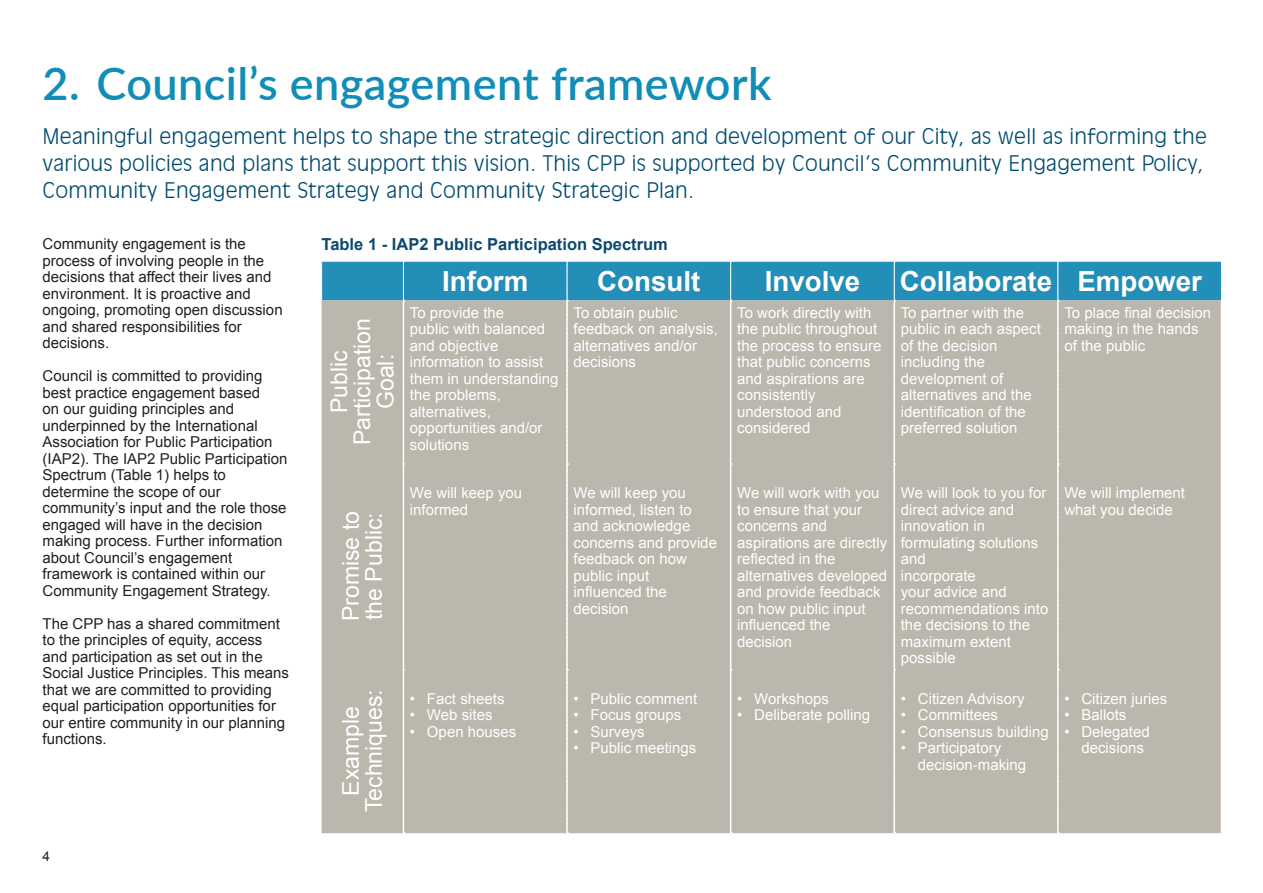
<style>
.page{position:relative;width:1263px;height:893px;background:#fff}
.page>*{position:absolute;margin:0;border:0;box-sizing:border-box;transform-origin:0 0}
.HEADING{font:600 45px "Lato";letter-spacing:.01em;color:#118eb7}
.t1{font:700 27.75px "Arial";color:#fff}
.t2{font:23.1px/23.1px "Arial";color:#fff;text-align:center}
.SUB_HEADINGS{font:300 21px/27px "Incised 901 BT";letter-spacing:.01em;color:#004b6e}
.COPY{font:700 16.5px "Arial";color:#0b4a6e}
.COPY-2{font:15px/16.5px "Arial";color:#fff}
.COPY-3{font:15px/16.5px "Arial";color:#231f20}
.t3{font:13.5px "Arial";color:#231f20}
</style>
<div class="page">
<svg style="left:322px;top:261px;width:900px;height:572px;background:#b3b5af"></svg>
<p class="HEADING" style="left:43px;top:51px;width:730px">2. Council’s engagement framework</p>
<p class="SUB_HEADINGS" style="left:43px;top:122px;width:1166px">Meaningful engagement helps to shape the strategic direction and development of our City, as well as informing the various policies and plans that support this vision. This CPP is supported by Council’s Community Engagement Policy,<br>Community Engagement Strategy and Community Strategic Plan.</p>
<p class="COPY-3" style="left:43px;top:236px;width:242px">Community engagement is the process of involving people in the decisions that affect their lives and environment. It is proactive and ongoing, promoting open discussion and shared responsibilities for decisions.</p>
<p class="COPY-3" style="left:43px;top:368px;width:246px">Council is committed to providing best practice engagement based<br>on our guiding principles and underpinned by the International Association for Public Participation (IAP2). The IAP2 Public Participation Spectrum (Table 1) helps to determine the scope of our community’s input and the role those engaged will have in the decision making process. Further information about Council’s engagement framework is contained within our Community Engagement Strategy.</p>
<p class="COPY-3" style="left:43px;top:615px;width:248px">The CPP has a shared commitment to the principles of equity, access and participation as set out in the<br>Social Justice Principles. This means that we are committed to providing equal participation opportunities for our entire community in our planning functions.</p>
<p class="t3" style="left:43px;top:848px;width:9px">4</p>
<p class="COPY" style="left:322px;top:233px;width:348px">Table 1 - IAP2 Public Participation Spectrum</p>
<p class="t2" style="left:351px;top:445px;width:129px;rotate:-90deg">Participation<br>Goal:</p>
<p class="t2" style="left:328px;top:413px;width:64px;rotate:-90deg">Public</p>
<p class="t2" style="left:339px;top:621px;width:112px;rotate:-90deg">Promise to</p>
<p class="t2" style="left:362px;top:620px;width:109px;rotate:-90deg">the Public:</p>
<p class="t1" style="left:442px;top:263px;width:88px">Inform</p>
<p class="t1" style="left:597px;top:263px;width:105px">Consult</p>
<p class="t1" style="left:765px;top:263px;width:97px">Involve</p>
<p class="t1" style="left:900px;top:263px;width:154px">Collaborate</p>
<p class="t1" style="left:1077px;top:263px;width:126px">Empower</p>
<p class="COPY-2" style="left:410px;top:305px;width:96px">To provide the</p>
<p class="COPY-2" style="left:410px;top:321px;width:137px">public with balanced and objective</p>
<p class="COPY-2" style="left:410px;top:354px;width:150px">information to assist them in understanding the problems,</p>
<p class="COPY-2" style="left:410px;top:404px;width:82px">alternatives,</p>
<p class="COPY-2" style="left:410px;top:420px;width:134px">opportunities and/or solutions</p>
<p class="COPY-2" style="left:410px;top:485px;width:114px">We will keep you</p>
<p class="COPY-2" style="left:410px;top:501px;width:60px">informed</p>
<p class="COPY-2" style="left:574px;top:305px;width:106px">To obtain public</p>
<p class="COPY-2" style="left:574px;top:321px;width:146px">feedback on analysis, alternatives and/or</p>
<p class="COPY-2" style="left:574px;top:354px;width:64px">decisions</p>
<p class="COPY-2" style="left:574px;top:485px;width:114px">We will keep you</p>
<p class="COPY-2" style="left:574px;top:501px;width:145px">informed, listen to and acknowledge concerns and provide feedback on how public input</p>
<p class="COPY-2" style="left:574px;top:584px;width:95px">influenced the decision</p>
<p class="COPY-2" style="left:737px;top:305px;width:146px">To work directly with the public throughout the process to ensure that public concerns and aspirations are</p>
<p class="COPY-2" style="left:737px;top:387px;width:106px">consistently understood and considered</p>
<p class="COPY-2" style="left:901px;top:305px;width:125px">To partner with the</p>
<p class="COPY-2" style="left:901px;top:321px;width:142px">public in each aspect of the decision including the development of</p>
<p class="COPY-2" style="left:901px;top:387px;width:132px">alternatives and the identification of the</p>
<p class="COPY-2" style="left:901px;top:420px;width:118px">preferred solution</p>
<p class="COPY-2" style="left:1064px;top:305px;width:148px">To place final decision making in the hands of the public</p>
<p class="COPY-2" style="left:737px;top:485px;width:144px">We will work with you</p>
<p class="COPY-2" style="left:737px;top:501px;width:127px">to ensure that your</p>
<p class="COPY-2" style="left:737px;top:518px;width:92px">concerns and</p>
<p class="COPY-2" style="left:737px;top:534px;width:152px">aspirations are directly reflected in the</p>
<p class="COPY-2" style="left:737px;top:567px;width:152px">alternatives developed and provide feedback on how public input</p>
<p class="COPY-2" style="left:737px;top:617px;width:95px">influenced the decision</p>
<p class="COPY-2" style="left:901px;top:485px;width:147px">We will look to you for direct advice and</p>
<p class="COPY-2" style="left:901px;top:518px;width:139px">innovation in formulating solutions and</p>
<p class="COPY-2" style="left:901px;top:567px;width:149px">incorporate<br>your advice and recommendations into the decisions to the maximum extent</p>
<p class="COPY-2" style="left:901px;top:650px;width:57px">possible</p>
<p class="COPY-2" style="left:1064px;top:485px;width:122px">We will implement what you decide</p>
<p class="t2" style="left:339px;top:812px;width:125px;rotate:-90deg">Example<br>Techniques:</p>
<p class="COPY-2" style="left:410px;top:690px;width:96px">• Fact sheets</p>
<p class="COPY-2" style="left:410px;top:707px;width:84px">• Web sites</p>
<p class="COPY-2" style="left:410px;top:723px;width:108px">• Open houses</p>
<p class="COPY-2" style="left:574px;top:690px;width:125px">• Public comment</p>
<p class="COPY-2" style="left:574px;top:707px;width:109px">• Focus groups</p>
<p class="COPY-2" style="left:574px;top:723px;width:73px">• Surveys</p>
<p class="COPY-2" style="left:574px;top:740px;width:124px">• Public meetings</p>
<p class="COPY-2" style="left:737px;top:690px;width:93px">• Workshops</p>
<p class="COPY-2" style="left:737px;top:707px;width:134px">• Deliberate polling</p>
<p class="COPY-2" style="left:901px;top:690px;width:125px">• Citizen Advisory</p>
<p class="COPY-2" style="left:901px;top:707px;width:99px">• Committees</p>
<p class="COPY-2" style="left:901px;top:723px;width:149px">• Consensus building</p>
<p class="COPY-2" style="left:918px;top:740px;width:110px;text-indent:-17px">• Participatory decision-making</p>
<p class="COPY-2" style="left:1064px;top:690px;width:104px">• Citizen juries</p>
<p class="COPY-2" style="left:1064px;top:707px;width:64px">• Ballots</p>
<p class="COPY-2" style="left:1081px;top:723px;width:70px;text-indent:-17px">• Delegated decisions</p>
</div>
